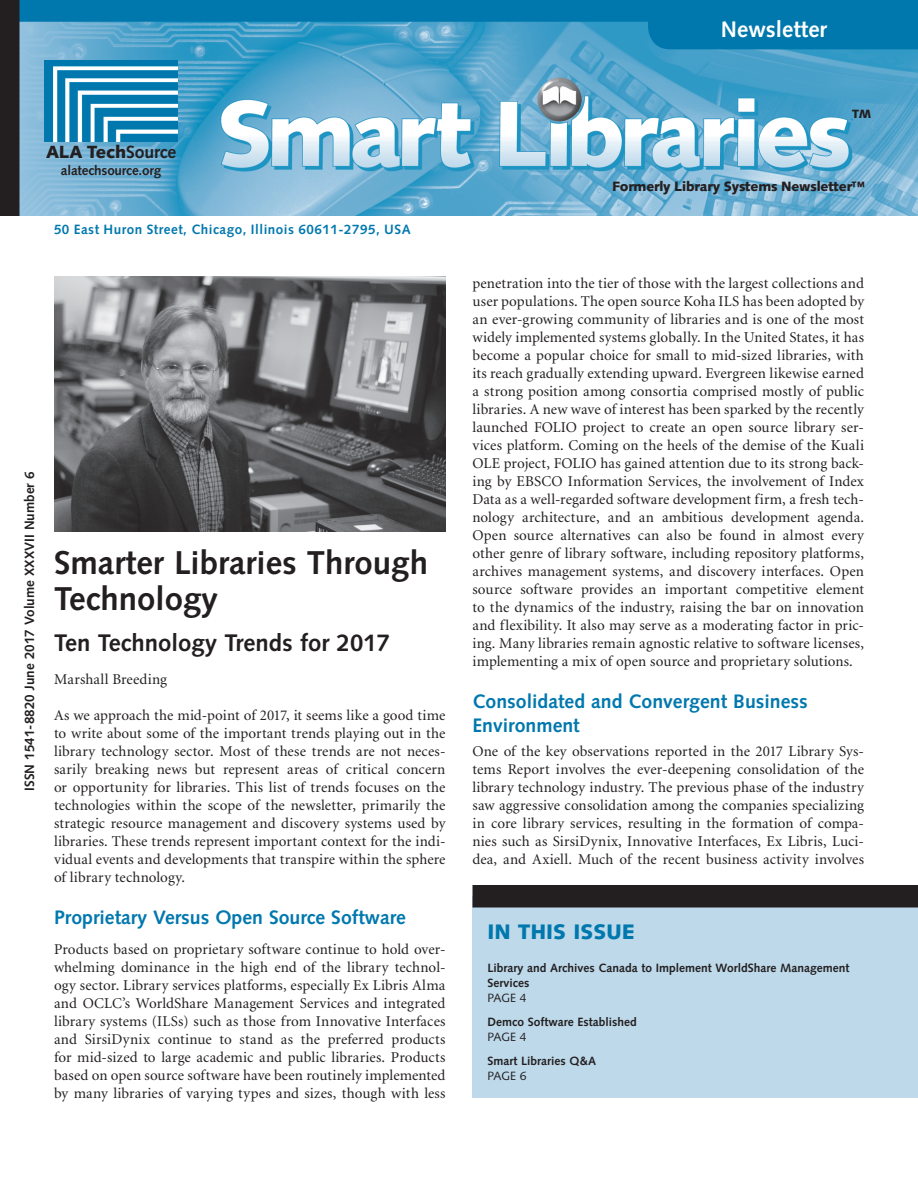
<style>
.page{position:relative;width:918px;height:1188px;background:#fff}
.page>*{position:absolute;margin:0;border:0;box-sizing:border-box;transform-origin:0 0}
.t1{font:700 33px/36px "Syntax";color:#231f20}
.t2{font:700 24px "Syntax";color:#231f20}
.t3{font:700 22.5px "Syntax";color:#fff}
.t4{font:900 21px "Syntax";color:#0078ae}
.t5{font:700 19.5px/24px "Syntax";color:#0078ae}
.t6{font:900 17.7px "Syntax";letter-spacing:-.01em;color:#231f20}
.t7{font:15px/18px "Minion";letter-spacing:.01em;color:#231f20;text-align:justify}
.t8{font:700 13.5px "Syntax";color:#231f20}
.t9{font:700 13.5px "Syntax";letter-spacing:.035em;color:#0078ae}
.t10{font:900 13.5px "Syntax";letter-spacing:-.015em;color:#231f20}
.t11{font:700 12px/15px "Syntax";color:#231f20}
.t12{font:12px "Syntax";color:#231f20}
.t13{font:900 12px "Syntax";color:#231f20}
.s1{font-weight:700}
</style>
<div class="page">
<img style="left:20px;top:22px;width:898px;height:194px">
<div style="left:15px;top:0;width:903px;height:22px;background:#0078ae"></div>
<div style="left:0;top:0;width:20px;height:216px;background:#231f20"></div>
<div style="left:648px;top:22px;width:270px;height:27px;background:#0078ae"></div>
<img style="left:537px;top:77px;width:45px;height:45px;border-radius:22px">
<img style="left:44px;top:60px;width:134px;height:81px">
<div style="left:472px;top:896px;width:446px;height:202px;background:#bdd9ea"></div>
<div style="left:472px;top:885px;width:446px;height:23px;background:#231f20"></div>
<img style="left:54px;top:276px;width:392px;height:255px">
<h3 class="t3" style="left:721px;top:17px;width:108px">Newsletter</h3>
<p class="t6" style="left:46px;top:142px;width:132px">ALA Tech<span class="s1">Source</span></p>
<p class="t8" style="left:61px;top:162px;width:102px">alatechsource.org</p>
<p class="t9" style="left:54px;top:221px;width:358px">50 East Huron Street, Chicago, Illinois 60611-2795, USA</p>
<p class="t8" style="left:22px;top:791px;width:321px;rotate:-90deg">ISSN 1541-8820 June 2017 Volume XXXVII Number 6</p>
<h1 class="t1" style="left:54px;top:545px;width:376px">Smarter Libraries Through<br>Technology</h1>
<h2 class="t2" style="left:54px;top:629px;width:338px">Ten Technology Trends for 2017</h2>
<p class="t7" style="left:54px;top:671px;width:115px">Marshall Breeding</p>
<p class="t7" style="left:54px;top:707px;width:393px">As we approach the mid-point of 2017, it seems like a good time to write about some of the important trends playing out in the library technology sector. Most of these trends are not neces&shy;sarily breaking news but represent areas of critical concern or opportunity for libraries. This list of trends focuses on the technologies within the scope of the newsletter, primarily the strategic resource management and discovery systems used by libraries. These trends represent important context for the indi&shy;vidual events and developments that transpire within the sphere of library technology.</p>
<h3 class="t5" style="left:54px;top:905px;width:354px">Proprietary Versus Open Source Software</h3>
<p class="t7" style="left:54px;top:941px;width:393px">Products based on proprietary software continue to hold over&shy;whelming dominance in the high end of the library technol&shy;ogy sector. Library services platforms, especially Ex Libris Alma and OCLC’s WorldShare Management Services and integrated library systems (ILSs) such as those from Innovative Interfaces and SirsiDynix continue to stand as the preferred products for mid-sized to large academic and public libraries. Products based on open source software have been routinely implemented by many libraries of varying types and sizes, though with less</p>
<p class="t13" style="left:852px;top:107px;width:21px">TM</p>
<p class="t10" style="left:612px;top:179px;width:255px">Formerly Library Systems Newsletter™</p>
<p class="t7" style="left:472px;top:275px;width:393px">penetration into the tier of those with the largest collections and user populations. The open source Koha ILS has been adopted by an ever-growing community of libraries and is one of the most widely implemented systems globally. In the United States, it has become a popular choice for small to mid-sized libraries, with its reach gradually extending upward. Evergreen likewise earned a strong position among consortia comprised mostly of public libraries. A new wave of interest has been sparked by the recently launched FOLIO project to create an open source library ser&shy;vices platform. Coming on the heels of the demise of the Kuali OLE project, FOLIO has gained attention due to its strong back&shy;ing by EBSCO Information Services, the involvement of Index Data as a well-regarded software development firm, a fresh tech&shy;nology architecture, and an ambitious development agenda.<br>Open source alternatives can also be found in almost every other genre of library software, including repository platforms, archives management systems, and discovery interfaces. Open source software provides an important competitive element to the dynamics of the industry, raising the bar on innovation and flexibility. It also may serve as a moderating factor in pric&shy;ing. Many libraries remain agnostic relative to software licenses, implementing a mix of open source and proprietary solutions.</p>
<h3 class="t5" style="left:472px;top:689px;width:337px">Consolidated and Convergent Business<br>Environment</h3>
<p class="t7" style="left:472px;top:743px;width:393px">One of the key observations reported in the 2017 Library Sys&shy;tems Report involves the ever-deepening consolidation of the library technology industry. The previous phase of the industry saw aggressive consolidation among the companies specializing in core library services, resulting in the formation of compa&shy;nies such as SirsiDynix, Innovative Interfaces, Ex Libris, Luci&shy;dea, and Axiell. Much of the recent business activity involves</p>
<h3 class="t4" style="left:488px;top:919px;width:149px">IN THIS ISSUE</h3>
<p class="t11" style="left:488px;top:960px;width:363px">Library and Archives Canada to Implement WorldShare Management<br>Services</p>
<p class="t12" style="left:488px;top:991px;width:41px">PAGE 4</p>
<p class="t11" style="left:488px;top:1014px;width:151px">Demco Software Established</p>
<p class="t12" style="left:488px;top:1030px;width:41px">PAGE 4</p>
<p class="t11" style="left:488px;top:1053px;width:110px">Smart Libraries Q&amp;A</p>
<p class="t12" style="left:488px;top:1069px;width:41px">PAGE 6</p>
</div>
